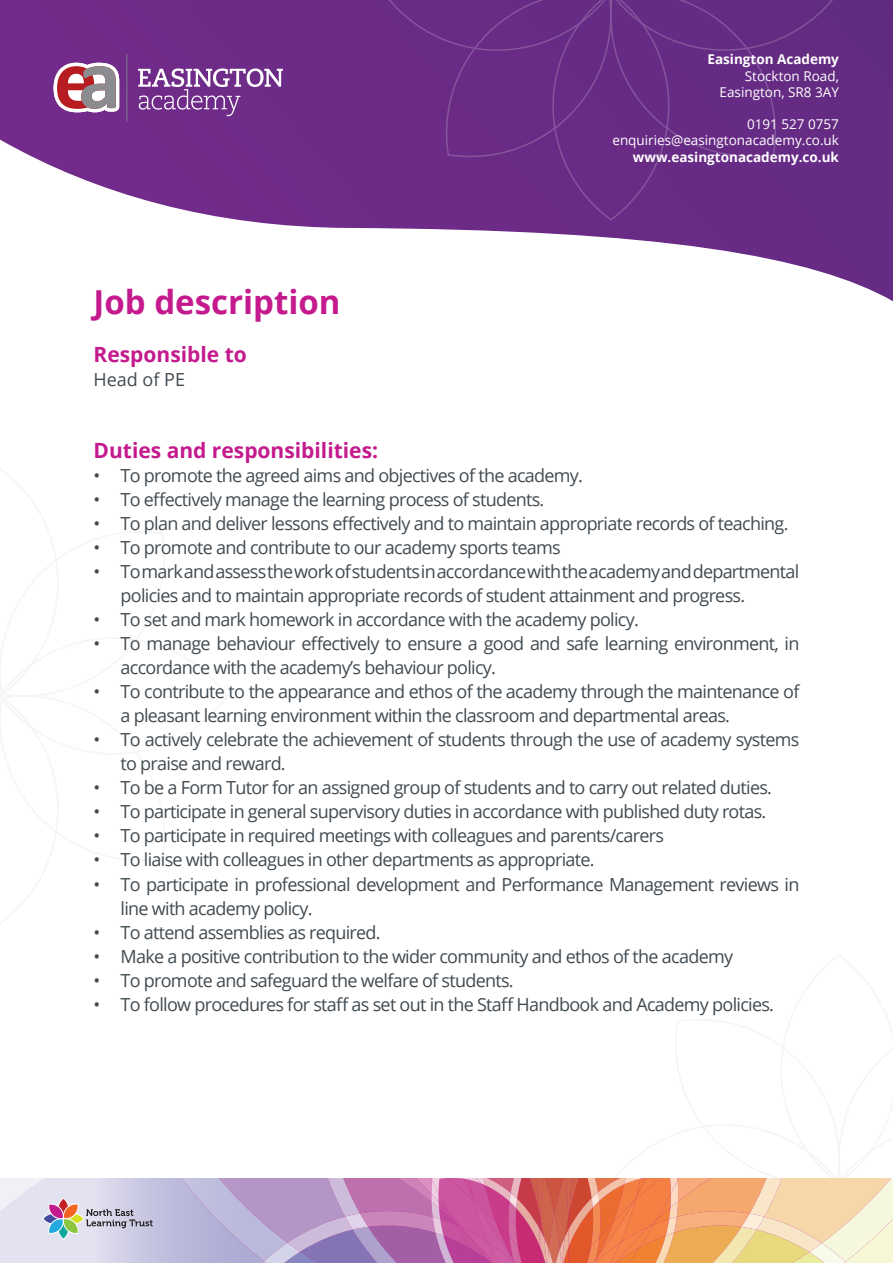
<style>
.page{position:relative;width:893px;height:1263px;background:#fff}
.page>*{position:absolute;margin:0;border:0;box-sizing:border-box;transform-origin:0 0}
.t1{font:700 33px "Open Sans";color:#c41a8e}
.t2{font:700 21px "Open Sans";color:#c41a8e}
.t3{font:18px/24px "Open Sans";letter-spacing:-.04em;color:#414a51}
.t4{font:13.5px "Open Sans";color:#fff}
.t5{font:700 13.5px "Open Sans";color:#fff}
</style>
<div class="page">
<svg style="left:0;top:0;width:893px;height:301px"></svg>
<div style="left:383px;top:0;width:456px;height:220px;background:#692b85"></div>
<svg style="left:0;top:1178px;width:893px;height:85px;background:#d4a5aa"></svg>
<svg style="left:138px;top:68px;width:145px;height:48px;background:#8d58a1"></svg>
<hr style="left:126px;top:54px;width:1px;height:68px;background:#8a8c8f">
<svg style="left:54px;top:63px;width:65px;height:49px"></svg>
<p class="t1" style="left:94px;top:279px;width:249px">Job description</p>
<p class="t2" style="left:94px;top:340px;width:155px">Responsible to</p>
<p class="t3" style="left:94px;top:367px;width:93px">Head of PE</p>
<p class="t5" style="left:707px;top:50px;width:133px">Easington Academy</p>
<p class="t4" style="left:745px;top:67px;width:96px">Stockton Road,</p>
<p class="t4" style="left:720px;top:83px;width:121px">Easington, SR8 3AY</p>
<p class="t4" style="left:747px;top:115px;width:93px">0191 527 0757</p>
<p class="t4" style="left:612px;top:131px;width:228px">enquiries@easingtonacademy.co.uk</p>
<p class="t5" style="left:633px;top:147px;width:207px">www.easingtonacademy.co.uk</p>
<p class="t2" style="left:94px;top:436px;width:286px">Duties and responsibilities:</p>
<p class="t3" style="left:94px;top:463px;width:491px">• To promote the agreed aims and objectives of the academy.</p>
<p class="t3" style="left:94px;top:487px;width:452px">• To effectively manage the learning process of students.</p>
<p class="t3" style="left:94px;top:511px;width:696px">• To plan and deliver lessons effectively and to maintain appropriate records of teaching.</p>
<p class="t3" style="left:94px;top:535px;width:469px">• To promote and contribute to our academy sports teams</p>
<p class="t3" style="left:121px;top:559px;width:680px;text-indent:-27px">• To mark and assess the work of students in accordance with the academy and departmental policies and to maintain appropriate records of student attainment and progress.</p>
<p class="t3" style="left:94px;top:607px;width:547px">• To set and mark homework in accordance with the academy policy.</p>
<p class="t3" style="left:121px;top:631px;width:680px;text-indent:-27px">• To manage behaviour effectively to ensure a good and safe learning environment, in accordance with the academy’s behaviour policy.</p>
<p class="t3" style="left:121px;top:679px;width:680px;text-indent:-27px">• To contribute to the appearance and ethos of the academy through the maintenance of a pleasant learning environment within the classroom and departmental areas.</p>
<p class="t3" style="left:121px;top:727px;width:680px;text-indent:-27px">• To actively celebrate the achievement of students through the use of academy systems to praise and reward.</p>
<p class="t3" style="left:94px;top:775px;width:680px">• To be a Form Tutor for an assigned group of students and to carry out related duties.</p>
<p class="t3" style="left:94px;top:799px;width:674px">• To participate in general supervisory duties in accordance with published duty rotas.</p>
<p class="t3" style="left:94px;top:823px;width:572px">• To participate in required meetings with colleagues and parents/carers</p>
<p class="t3" style="left:94px;top:847px;width:503px">• To liaise with colleagues in other departments as appropriate.</p>
<p class="t3" style="left:121px;top:871px;width:680px;text-indent:-27px">• To participate in professional development and Performance Management reviews in line with academy policy.</p>
<p class="t3" style="left:94px;top:919px;width:289px">• To attend assemblies as required.</p>
<p class="t3" style="left:94px;top:943px;width:641px">• Make a positive contribution to the wider community and ethos of the academy</p>
<p class="t3" style="left:94px;top:967px;width:422px">• To promote and safeguard the welfare of students.</p>
<p class="t3" style="left:94px;top:991px;width:682px">• To follow procedures for staff as set out in the Staff Handbook and Academy policies.</p>
</div>
